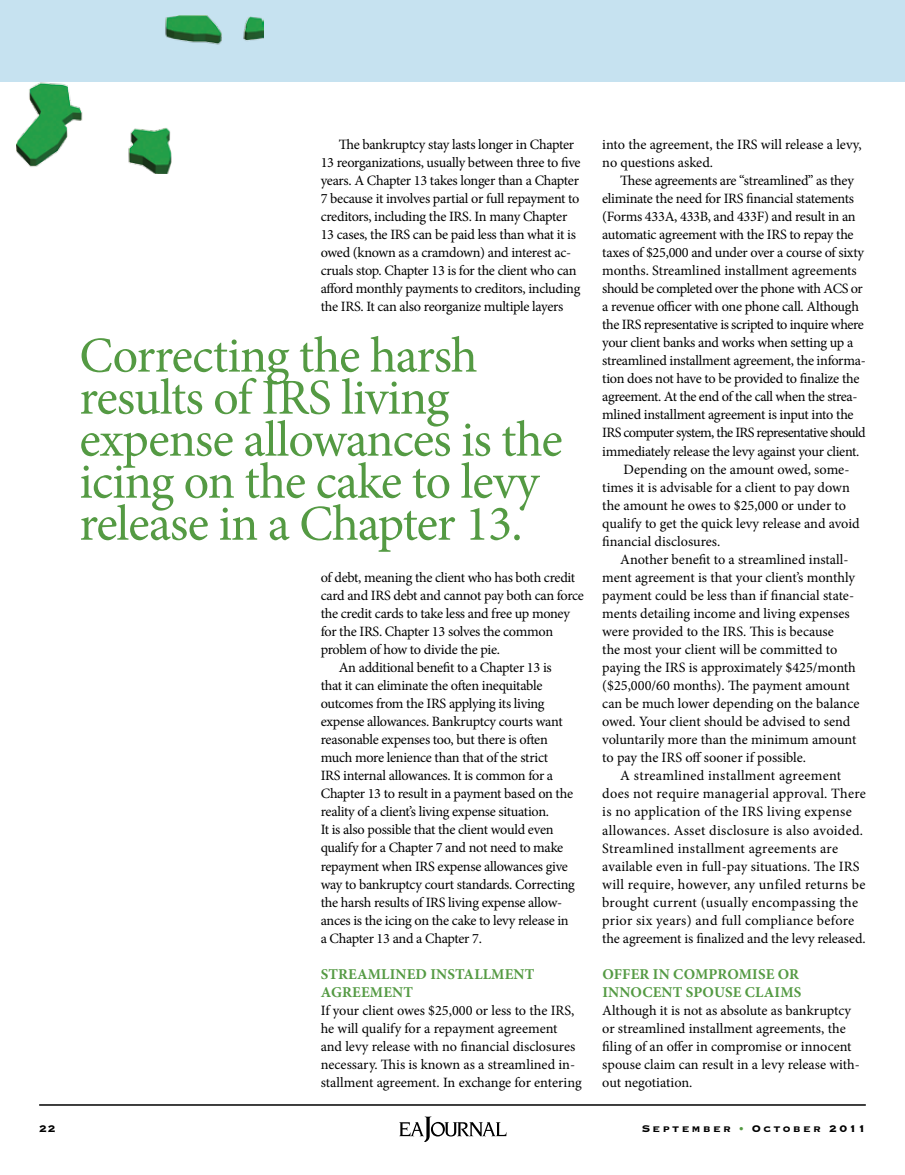
<style>
.page{position:relative;width:905px;height:1175px;background:#fff}
.page>*{position:absolute;margin:0;border:0;box-sizing:border-box;transform-origin:0 0}
.t1{font:50.25px/42px "Minion Pro";letter-spacing:-.02em;color:#549a43}
.t2{font:700 15px/18px "Minion Pro";letter-spacing:.01em;color:#549a43}
.t3{font:14.25px/18px "Minion Pro";letter-spacing:-.015em;color:#000}
.t4{font:14.25px "Minion Pro";letter-spacing:.02em;color:#000}
.t5{font:14.25px "Minion Pro";letter-spacing:.015em;color:#000}
.t6{font:14.25px "Minion Pro";letter-spacing:-.045em;color:#000}
.t7{font:14.25px "Minion Pro";letter-spacing:.01em;color:#000}
.t8{font:14.25px "Minion Pro";letter-spacing:-.035em;color:#000}
.t9{font:12.75px "Copperplate Gothic Std 33 BC";letter-spacing:.18em;color:#000}
.s1{color:#549a43}
</style>
<div class="page">
<div style="left:0;top:0;width:904px;height:81px;background:#c6e2f0"></div>
<svg style="left:399px;top:1116px;width:107px;height:26px"></svg>
<hr style="left:39px;top:1104px;width:826px;height:1px;background:#000">
<img style="left:17px;top:16px;width:246px;height:157px">
<p class="t3" style="left:321px;top:135px;width:261px;text-indent:18px">The bankruptcy stay lasts longer in Chapter 13 reorganizations, usually between three to five years. A Chapter 13 takes longer than a Chapter 7 because it involves partial or full repayment to creditors, including the IRS. In many Chapter 13 cases, the IRS can be paid less than what it is owed (known as a cramdown) and interest ac&shy;cruals stop. Chapter 13 is for the client who can afford monthly payments to creditors, including the IRS. It can also reorganize multiple layers</p>
<h1 class="t1" style="left:79px;top:335px;width:485px">Correcting the harsh results of IRS living expense allowances is the icing on the cake to levy release in a Chapter 13.</h1>
<p class="t3" style="left:321px;top:568px;width:256px">of debt, meaning the client who has both credit</p>
<p class="t3" style="left:321px;top:586px;width:265px">card and IRS debt and cannot pay both can force</p>
<p class="t3" style="left:321px;top:604px;width:251px">the credit cards to take less and free up money</p>
<p class="t3" style="left:321px;top:622px;width:234px">for the IRS. Chapter 13 solves the common</p>
<p class="t3" style="left:321px;top:640px;width:181px">problem of how to divide the pie.</p>
<p class="t3" style="left:339px;top:658px;width:214px">An additional benefit to a Chapter 13 is</p>
<p class="t3" style="left:321px;top:676px;width:223px">that it can eliminate the often inequitable</p>
<p class="t3" style="left:321px;top:694px;width:225px">outcomes from the IRS applying its living</p>
<p class="t3" style="left:321px;top:712px;width:243px">expense allowances. Bankruptcy courts want</p>
<p class="t3" style="left:321px;top:730px;width:229px">reasonable expenses too, but there is often</p>
<p class="t3" style="left:321px;top:748px;width:229px">much more lenience than that of the strict</p>
<p class="t3" style="left:321px;top:766px;width:234px">IRS internal allowances. It is common for a</p>
<p class="t3" style="left:321px;top:785px;width:254px">Chapter 13 to result in a payment based on the</p>
<p class="t3" style="left:321px;top:803px;width:230px">reality of a client’s living expense situation.</p>
<p class="t3" style="left:321px;top:821px;width:234px">It is also possible that the client would even</p>
<p class="t3" style="left:321px;top:839px;width:244px">qualify for a Chapter 7 and not need to make</p>
<p class="t3" style="left:321px;top:857px;width:249px">repayment when IRS expense allowances give</p>
<p class="t3" style="left:321px;top:875px;width:255px">way to bankruptcy court standards. Correcting</p>
<p class="t3" style="left:321px;top:893px;width:243px">the harsh results of IRS living expense allow-</p>
<p class="t3" style="left:321px;top:911px;width:249px">ances is the icing on the cake to levy release in</p>
<p class="t3" style="left:321px;top:929px;width:163px">a Chapter 13 and a Chapter 7.</p>
<p class="t2" style="left:321px;top:964px;width:215px">STREAMLINED INSTALLMENT<br>AGREEMENT</p>
<p class="t3" style="left:321px;top:1001px;width:262px">If your client owes $25,000 or less to the IRS, he will qualify for a repayment agreement and levy release with no financial disclosures necessary. This is known as a streamlined in&shy;stallment agreement. In exchange for entering</p>
<p class="t3" style="left:602px;top:135px;width:261px">into the agreement, the IRS will release a levy, no questions asked.</p>
<p class="t3" style="left:620px;top:171px;width:235px">These agreements are “streamlined” as they</p>
<p class="t3" style="left:602px;top:189px;width:253px">eliminate the need for IRS financial statements</p>
<p class="t3" style="left:602px;top:207px;width:255px">(Forms 433A, 433B, and 433F) and result in an</p>
<p class="t3" style="left:602px;top:225px;width:253px">automatic agreement with the IRS to repay the</p>
<p class="t3" style="left:602px;top:243px;width:263px">taxes of $25,000 and under over a course of sixty</p>
<p class="t3" style="left:602px;top:261px;width:256px">months. Streamlined installment agreements</p>
<p class="t8" style="left:602px;top:279px;width:262px">should be completed over the phone with ACS or</p>
<p class="t3" style="left:602px;top:298px;width:258px">a revenue officer with one phone call. Although</p>
<p class="t3" style="left:602px;top:316px;width:263px">the IRS representative is scripted to inquire where</p>
<p class="t3" style="left:602px;top:334px;width:252px">your client banks and works when setting up a</p>
<p class="t3" style="left:602px;top:352px;width:265px">streamlined installment agreement, the informa-</p>
<p class="t3" style="left:602px;top:370px;width:259px">tion does not have to be provided to finalize the</p>
<p class="t3" style="left:602px;top:388px;width:257px">agreement. At the end of the call when the strea-</p>
<p class="t3" style="left:602px;top:406px;width:253px">mlined installment agreement is input into the</p>
<p class="t6" style="left:602px;top:423px;width:265px">IRS computer system, the IRS representative should</p>
<p class="t3" style="left:602px;top:442px;width:259px">immediately release the levy against your client.</p>
<p class="t3" style="left:623px;top:460px;width:227px">Depending on the amount owed, some-</p>
<p class="t3" style="left:602px;top:478px;width:249px">times it is advisable for a client to pay down</p>
<p class="t3" style="left:602px;top:496px;width:245px">the amount he owes to $25,000 or under to</p>
<p class="t3" style="left:602px;top:514px;width:259px">qualify to get the quick levy release and avoid</p>
<p class="t3" style="left:602px;top:532px;width:120px">financial disclosures.</p>
<p class="t3" style="left:620px;top:550px;width:230px">Another benefit to a streamlined install-</p>
<p class="t3" style="left:602px;top:568px;width:254px">ment agreement is that your client’s monthly</p>
<p class="t3" style="left:602px;top:586px;width:253px">payment could be less than if financial state-</p>
<p class="t3" style="left:602px;top:604px;width:249px">ments detailing income and living expenses</p>
<p class="t3" style="left:602px;top:622px;width:233px">were provided to the IRS. This is because</p>
<p class="t3" style="left:602px;top:640px;width:236px">the most your client will be committed to</p>
<p class="t3" style="left:602px;top:658px;width:255px">paying the IRS is approximately $425/month</p>
<p class="t3" style="left:602px;top:676px;width:249px">($25,000/60 months). The payment amount</p>
<p class="t3" style="left:602px;top:694px;width:259px">can be much lower depending on the balance</p>
<p class="t3" style="left:602px;top:712px;width:250px">owed. Your client should be advised to send</p>
<p class="t3" style="left:602px;top:730px;width:256px">voluntarily more than the minimum amount</p>
<p class="t3" style="left:602px;top:749px;width:205px">to pay the IRS off sooner if possible.</p>
<p class="t4" style="left:620px;top:766px;width:222px">A streamlined installment agreement</p>
<p class="t5" style="left:602px;top:784px;width:265px">does not require managerial approval. There</p>
<p class="t4" style="left:602px;top:802px;width:251px">is no application of the IRS living expense</p>
<p class="t4" style="left:602px;top:820px;width:262px">allowances. Asset disclosure is also avoided.</p>
<p class="t4" style="left:602px;top:838px;width:237px">Streamlined installment agreements are</p>
<p class="t7" style="left:602px;top:856px;width:259px">available even in full-pay situations. The IRS</p>
<p class="t4" style="left:602px;top:874px;width:265px">will require, however, any unfiled returns be</p>
<p class="t5" style="left:602px;top:892px;width:257px">brought current (usually encompassing the</p>
<p class="t5" style="left:602px;top:910px;width:253px">prior six years) and full compliance before</p>
<p class="t3" style="left:602px;top:929px;width:265px">the agreement is finalized and the levy released.</p>
<p class="t2" style="left:602px;top:964px;width:199px">OFFER IN COMPROMISE OR<br>INNOCENT SPOUSE CLAIMS</p>
<p class="t3" style="left:602px;top:1001px;width:259px">Although it is not as absolute as bankruptcy or streamlined installment agreements, the filing of an offer in compromise or innocent spouse claim can result in a levy release with&shy;out negotiation.</p>
<p class="t9" style="left:39px;top:1122px;width:18px">22</p>
<p class="t9" style="left:641px;top:1122px;width:225px">September <span class="s1">•</span> October 2011</p>
</div>
